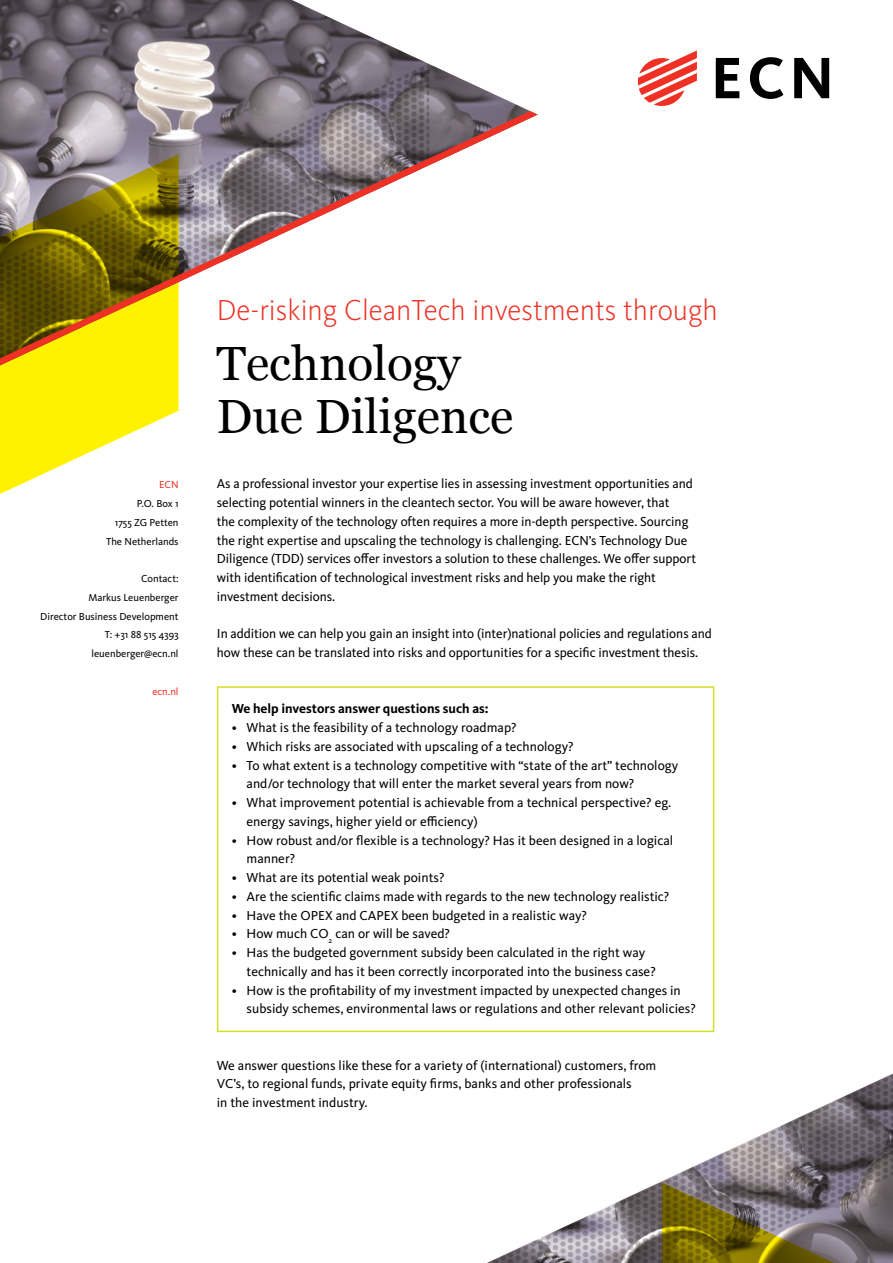
<style>
.page{position:relative;width:893px;height:1263px;background:#fff}
.page>*{position:absolute;margin:0;border:0;box-sizing:border-box;transform-origin:0 0}
.t1{font:48px/52.5px "Georgia";color:#000}
.t2{font:300 30px "Kievit Pro";color:#ee3124}
.t3{font:13.5px/18.8px "Kievit Pro";color:#000}
.t4{font:700 13.5px "Kievit Pro";color:#000}
.t5{font:10.5px/18.8px "Kievit Pro";color:#000;text-align:right}
.t6{font:10.5px "Kievit Pro";color:#ee3124}
</style>
<div class="page">
<img style="left:0;top:0;width:530px;height:111px">
<svg style="left:0;top:370px;width:179px;height:124px;fill:#fff200"></svg>
<svg style="left:0;top:64px;width:429px;height:306px;background:#968e8a"></svg>
<svg style="left:487px;top:1073px;width:406px;height:190px"></svg>
<svg style="left:0;top:111px;width:538px;height:254px"></svg>
<svg style="left:662px;top:1182px;width:200px;height:81px;background:#776c44"></svg>
<div style="left:217px;top:686px;width:497px;height:346px;border:2px solid #d7df23"></div>
<svg style="left:638px;top:50px;width:59px;height:56px"></svg>
<svg style="left:716px;top:58px;width:23px;height:40px"></svg>
<svg style="left:750px;top:57px;width:33px;height:42px"></svg>
<svg style="left:794px;top:58px;width:35px;height:40px"></svg>
<p class="t6" style="left:159px;top:478px;width:21px">ECN</p>
<p class="t5" style="left:106px;top:494px;width:74px">P.O. Box 1<br>1755 ZG Petten<br>The Netherlands</p>
<p class="t5" style="left:40px;top:569px;width:140px">Contact:<br>Markus Leuenberger<br>Director Business Development<br>T: +31 88 515 4393 leuenberger@ecn.nl</p>
<p class="t6" style="left:152px;top:685px;width:28px">ecn.nl</p>
<h2 class="t2" style="left:217px;top:291px;width:502px">De-risking CleanTech investments through</h2>
<h1 class="t1" style="left:216px;top:338px;width:299px">Technology<br>Due Diligence</h1>
<p class="t3" style="left:217px;top:474px;width:481px">As a professional investor your expertise lies in assessing investment opportunities and selecting potential winners in the cleantech sector. You will be aware however, that<br>the complexity of the technology often requires a more in-depth perspective. Sourcing the right expertise and upscaling the technology is challenging. ECN’s Technology Due Diligence (TDD) services offer investors a solution to these challenges. We offer support with identification of technological investment risks and help you make the right investment decisions.</p>
<p class="t3" style="left:217px;top:624px;width:497px">In addition we can help you gain an insight into (inter)national policies and regulations and how these can be translated into risks and opportunities for a specific investment thesis.</p>
<p class="t4" style="left:232px;top:701px;width:258px">We help investors answer questions such as:</p>
<p class="t3" style="left:232px;top:718px;width:286px">• What is the feasibility of a technology roadmap?</p>
<p class="t3" style="left:232px;top:737px;width:343px">• Which risks are associated with upscaling of a technology?</p>
<p class="t3" style="left:247px;top:756px;width:433px;text-indent:-15px">• To what extent is a technology competitive with “state of the art” technology and/or technology that will enter the market several years from now?</p>
<p class="t3" style="left:247px;top:793px;width:426px;text-indent:-15px">• What improvement potential is achievable from a technical perspective? eg. energy savings, higher yield or efficiency)</p>
<p class="t3" style="left:247px;top:831px;width:428px;text-indent:-15px">• How robust and/or flexible is a technology? Has it been designed in a logical manner?</p>
<p class="t3" style="left:232px;top:868px;width:214px">• What are its potential weak points?</p>
<p class="t3" style="left:232px;top:887px;width:439px">• Are the scientific claims made with regards to the new technology realistic?</p>
<p class="t3" style="left:232px;top:906px;width:357px">• Have the OPEX and CAPEX been budgeted in a realistic way?</p>
<p class="t3" style="left:232px;top:924px;width:220px">• How much CO<sub>2</sub> can or will be saved?</p>
<p class="t3" style="left:247px;top:943px;width:411px;text-indent:-15px">• Has the budgeted government subsidy been calculated in the right way technically and has it been correctly incorporated into the business case?</p>
<p class="t3" style="left:247px;top:981px;width:451px;text-indent:-15px">• How is the profitability of my investment impacted by unexpected changes in subsidy schemes, environmental laws or regulations and other relevant policies?</p>
<p class="t3" style="left:217px;top:1056px;width:441px">We answer questions like these for a variety of (international) customers, from<br>VC’s, to regional funds, private equity firms, banks and other professionals<br>in the investment industry.</p>
</div>
